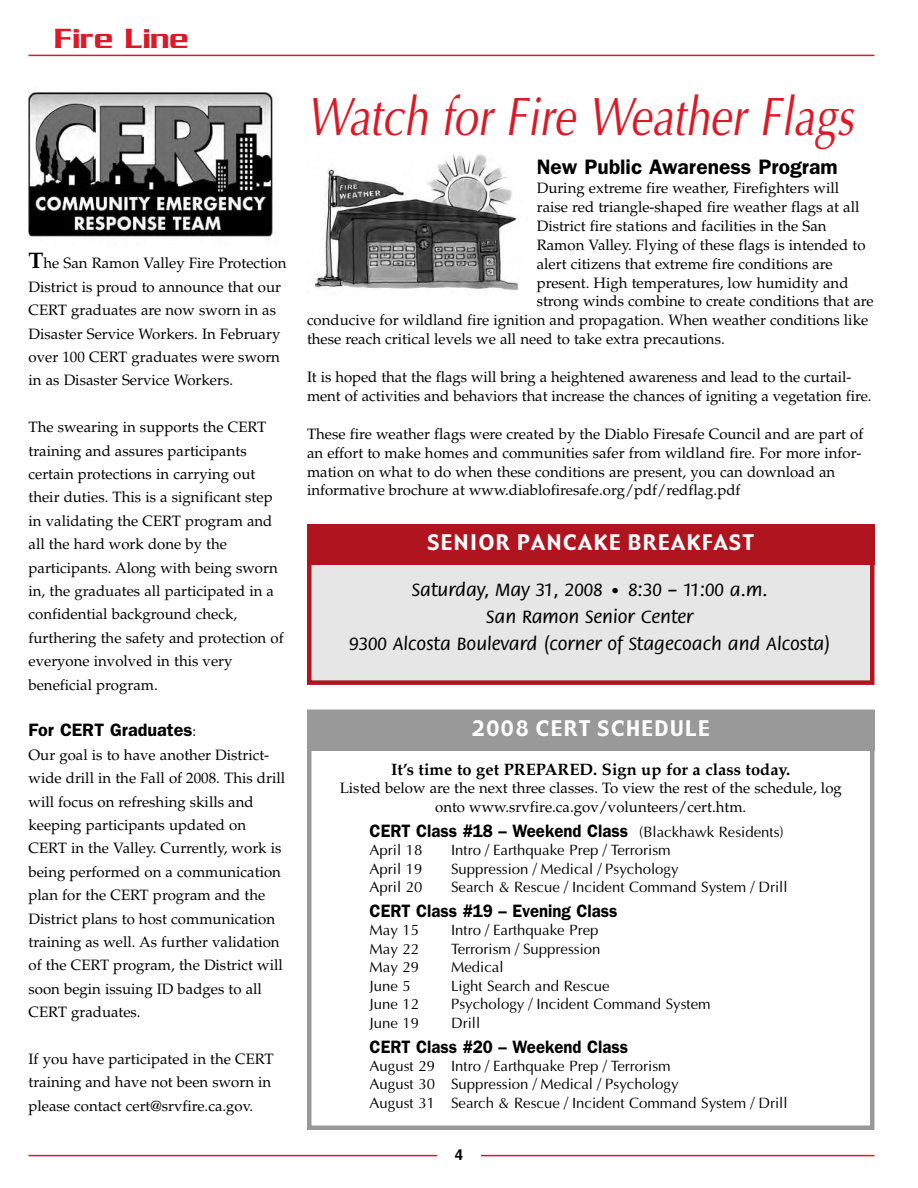
<style>
.page{position:relative;width:918px;height:1188px;background:#fff}
.page>*{position:absolute;margin:0;border:0;box-sizing:border-box;transform-origin:0 0}
.t1{font:italic 54.3px "Optima";color:#dc1927;scale:.8 1}
.t2{font:30px "Serpentine ICG";color:#dc1927}
.t3{font:21px "Gadget";letter-spacing:.075em;color:#fff}
.t4{font:600 21px "Franklin Gothic";color:#000}
.t5{font:500 19.5px/27px "Flora";color:#000;text-align:center}
.t6{font:600 18px "Franklin Gothic";color:#000;scale:.93 1}
.t7{font:600 18px "Franklin Gothic";color:#000}
.t8{font:700 16.5px "Palatino";color:#000}
.t9{font:15px/23.4px "Palatino";color:#000}
.t10{font:15px/18.5px "Optima";color:#000}
.t11{font:700 15px "Helvetica";color:#000}
.s1{font-weight:700;font-size:22.5px}
.s2{font-family:"Palatino";font-weight:400;font-size:15px}
.s3{font-size:15px}
.s4{font-family:"Optima";font-weight:400;font-size:15px}
</style>
<div class="page">
<div style="left:307px;top:710px;width:568px;height:420px;border:4px solid #999"></div>
<hr style="left:28px;top:1155px;width:846px;height:1px;background:#dc1927">
<div style="left:437px;top:1145px;width:44px;height:24px;background:#fff"></div>
<hr style="left:28px;top:55px;width:846px;height:1px;background:#dc1927">
<img style="left:28px;top:91px;width:247px;height:147px">
<div style="left:312px;top:530px;width:558px;height:150px;background:#e6e6e6"></div>
<div style="left:307px;top:525px;width:567px;height:160px;border:4px solid #b0141f"></div>
<div style="left:307px;top:710px;width:567px;height:41px;background:#999"></div>
<div style="left:307px;top:524px;width:567px;height:41px;background:#b0141f"></div>
<img style="left:313px;top:153px;width:206px;height:138px">
<h2 class="t2" style="left:54px;top:20px;width:136px">Fire Line</h2>
<p class="t9" style="left:28px;top:253px;width:259px"><span class="s1">T</span>he San Ramon Valley Fire Protection District is proud to announce that our CERT graduates are now sworn in as Disaster Service Workers. In February over 100 CERT graduates were sworn in as Disaster Service Workers.</p>
<p class="t9" style="left:28px;top:417px;width:257px">The swearing in supports the CERT training and assures participants certain protections in carrying out their duties. This is a significant step in validating the CERT program and all the hard work done by the participants. Along with being sworn in, the graduates all participated in a confidential background check, furthering the safety and protection of everyone involved in this very beneficial program.</p>
<p class="t7" style="left:28px;top:720px;width:169px">For CERT Graduates<span class="s2">:</span></p>
<p class="t9" style="left:28px;top:745px;width:258px">Our goal is to have another District&shy;wide drill in the Fall of 2008. This drill will focus on refreshing skills and keeping participants updated on CERT in the Valley. Currently, work is being performed on a communication plan for the CERT program and the District plans to host communication training as well. As further validation of the CERT program, the District will soon begin issuing ID badges to all CERT graduates.</p>
<p class="t9" style="left:28px;top:1049px;width:247px">If you have participated in the CERT training and have not been sworn in please contact cert@srvfire.ca.gov.</p>
<h1 class="t1" style="left:307px;top:85px;width:684px">Watch for Fire Weather Flags</h1>
<h3 class="t4" style="left:537px;top:155px;width:302px">New Public Awareness Program</h3>
<p class="t9" style="left:537px;top:178px;width:304px">During extreme fire weather, Firefighters will</p>
<p class="t9" style="left:537px;top:197px;width:324px">raise red triangle-shaped fire weather flags at all</p>
<p class="t9" style="left:537px;top:216px;width:291px">District fire stations and facilities in the San</p>
<p class="t9" style="left:537px;top:235px;width:330px">Ramon Valley. Flying of these flags is intended to</p>
<p class="t9" style="left:537px;top:254px;width:297px">alert citizens that extreme fire conditions are</p>
<p class="t9" style="left:537px;top:272px;width:313px">present. High temperatures, low humidity and</p>
<p class="t9" style="left:537px;top:291px;width:339px">strong winds combine to create conditions that are</p>
<p class="t9" style="left:307px;top:310px;width:563px">conducive for wildland fire ignition and propagation. When weather conditions like</p>
<p class="t9" style="left:307px;top:329px;width:419px">these reach critical levels we all need to take extra precautions.</p>
<p class="t9" style="left:307px;top:369px;width:566px;line-height:18.9px">It is hoped that the flags will bring a heightened awareness and lead to the curtail&shy;ment of activities and behaviors that increase the chances of igniting a vegetation fire.</p>
<p class="t9" style="left:307px;top:426px;width:558px;line-height:18.9px">These fire weather flags were created by the Diablo Firesafe Council and are part of an effort to make homes and communities safer from wildland fire. For more infor&shy;mation on what to do when these conditions are present, you can download an informative brochure at www.diablofiresafe.org/pdf/redflag.pdf</p>
<h3 class="t3" style="left:428px;top:531px;width:328px">SENIOR PANCAKE BREAKFAST</h3>
<h3 class="t5" style="left:349px;top:578px;width:483px">Saturday, May 31, 2008 <span class="s3">•</span> 8:30 – 11:00 a.m.<br>San Ramon Senior Center<br>9300 Alcosta Boulevard (corner of Stagecoach and Alcosta)</h3>
<h3 class="t3" style="left:472px;top:717px;width:239px">2008 CERT SCHEDULE</h3>
<p class="t8" style="left:391px;top:763px;width:401px">It’s time to get PREPARED. Sign up for a class today.</p>
<p class="t9" style="left:340px;top:781px;width:504px;line-height:18.5px;text-align:center">Listed below are the next three classes. To view the rest of the schedule, log onto www.srvfire.ca.gov/volunteers/cert.htm.</p>
<p class="t6" style="left:370px;top:820px;width:447px">CERT Class #18 – Weekend Class <span class="s4">(Blackhawk Residents)</span></p>
<p class="t10" style="left:370px;top:841px;width:54px">April 18</p>
<p class="t10" style="left:451px;top:841px;width:221px">Intro / Earthquake Prep / Terrorism</p>
<p class="t10" style="left:370px;top:859px;width:54px">April 19</p>
<p class="t10" style="left:451px;top:859px;width:229px">Suppression / Medical / Psychology</p>
<p class="t10" style="left:370px;top:878px;width:54px">April 20</p>
<p class="t10" style="left:451px;top:878px;width:338px">Search &amp; Rescue / Incident Command System / Drill</p>
<p class="t6" style="left:370px;top:900px;width:268px">CERT Class #19 – Evening Class</p>
<p class="t10" style="left:370px;top:921px;width:51px">May 15</p>
<p class="t10" style="left:451px;top:921px;width:149px">Intro / Earthquake Prep</p>
<p class="t10" style="left:370px;top:939px;width:51px">May 22</p>
<p class="t10" style="left:451px;top:939px;width:151px">Terrorism / Suppression</p>
<p class="t10" style="left:370px;top:958px;width:51px">May 29</p>
<p class="t10" style="left:451px;top:958px;width:54px">Medical</p>
<p class="t10" style="left:370px;top:976px;width:43px">June 5</p>
<p class="t10" style="left:451px;top:976px;width:160px">Light Search and Rescue</p>
<p class="t10" style="left:370px;top:995px;width:51px">June 12</p>
<p class="t10" style="left:451px;top:995px;width:261px">Psychology / Incident Command System</p>
<p class="t10" style="left:370px;top:1013px;width:51px">June 19</p>
<p class="t10" style="left:451px;top:1013px;width:31px">Drill</p>
<p class="t6" style="left:370px;top:1036px;width:280px">CERT Class #20 – Weekend Class</p>
<p class="t10" style="left:370px;top:1057px;width:419px">August 29 Intro / Earthquake Prep / Terrorism<br>August 30 Suppression / Medical / Psychology<br>August 31 Search &amp; Rescue / Incident Command System / Drill</p>
<p class="t11" style="left:455px;top:1147px;width:10px">4</p>
</div>
